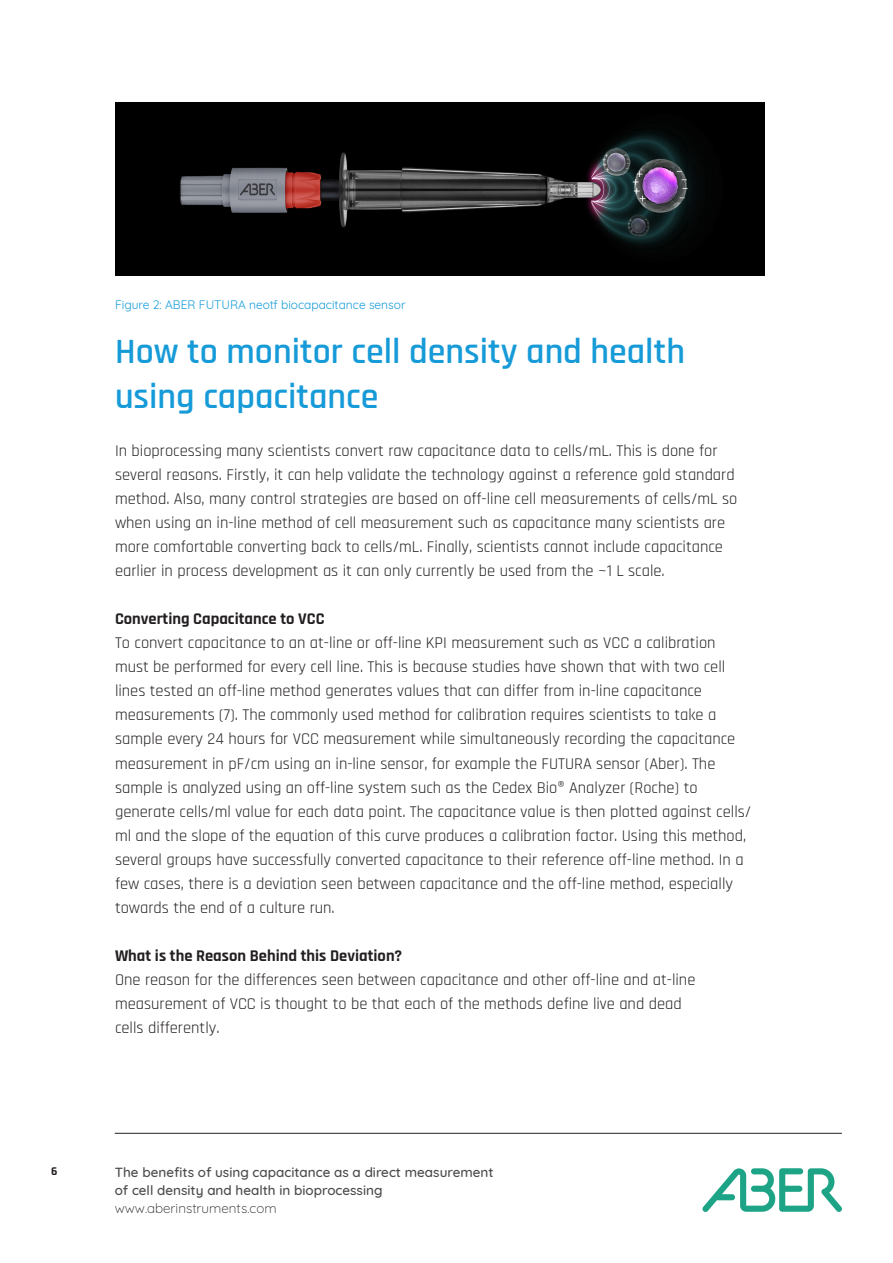
<style>
.page{position:relative;width:893px;height:1263px;background:#fff}
.page>*{position:absolute;margin:0;border:0;box-sizing:border-box;transform-origin:0 0}
.t1{font:600 36px/45px "Rajdhani";color:#169bd8}
.t2{font:16.5px/24px "Rajdhani";color:#231f20}
.t3{font:700 16.5px "Rajdhani";color:#231f20}
.t4{font:500 13.5px/18px "Quicksand";color:#4b4c4d}
.t5{font:300 13.5px "Quicksand";color:#231f20}
.t6{font:12px "Quicksand";color:#169bd8}
.t7{font:700 12px "Rajdhani";color:#231f20}
</style>
<div class="page">
<svg style="left:702px;top:1168px;width:140px;height:44px"></svg>
<hr style="left:115px;top:1133px;width:727px;height:1px;background:#231f20">
<div style="left:115px;top:102px;width:649px;height:173px;background:#000"></div>
<img style="left:180px;top:130px;width:516px;height:116px">
<p class="t6" style="left:115px;top:295px;width:292px">Figure 2: ABER FUTURA neotf biocapacitance sensor</p>
<p class="t1" style="left:115px;top:330px;width:571px">How to monitor cell density and health using capacitance</p>
<p class="t2" style="left:115px;top:440px;width:624px">In bioprocessing many scientists convert raw capacitance data to cells/mL. This is done for several reasons. Firstly, it can help validate the technology against a reference gold standard method. Also, many control strategies are based on off-line cell measurements of cells/mL so when using an in-line method of cell measurement such as capacitance many scientists are more comfortable converting back to cells/mL. Finally, scientists cannot include capacitance earlier in process development as it can only currently be used from the ~1 L scale.</p>
<p class="t3" style="left:115px;top:609px;width:211px">Converting Capacitance to VCC</p>
<p class="t2" style="left:115px;top:632px;width:638px">To convert capacitance to an at-line or off-line KPI measurement such as VCC a calibration must be performed for every cell line. This is because studies have shown that with two cell lines tested an off-line method generates values that can differ from in-line capacitance measurements (7). The commonly used method for calibration requires scientists to take a sample every 24 hours for VCC measurement while simultaneously recording the capacitance measurement in pF/cm using an in-line sensor, for example the FUTURA sensor (Aber). The sample is analyzed using an off-line system such as the Cedex Bio® Analyzer (Roche) to generate cells/ml value for each data point. The capacitance value is then plotted against cells/ ml and the slope of the equation of this curve produces a calibration factor. Using this method, several groups have successfully converted capacitance to their reference off-line method. In a few cases, there is a deviation seen between capacitance and the off-line method, especially towards the end of a culture run.</p>
<p class="t3" style="left:115px;top:945px;width:289px">What is the Reason Behind this Deviation?</p>
<p class="t2" style="left:115px;top:968px;width:582px">One reason for the differences seen between capacitance and other off-line and at-line measurement of VCC is thought to be that each of the methods define live and dead cells differently.</p>
<p class="t7" style="left:51px;top:1164px;width:8px">6</p>
<p class="t4" style="left:115px;top:1162px;width:380px">The benefits of using capacitance as a direct measurement of cell density and health in bioprocessing</p>
<p class="t5" style="left:115px;top:1198px;width:163px">www.aberinstruments.com</p>
</div>
